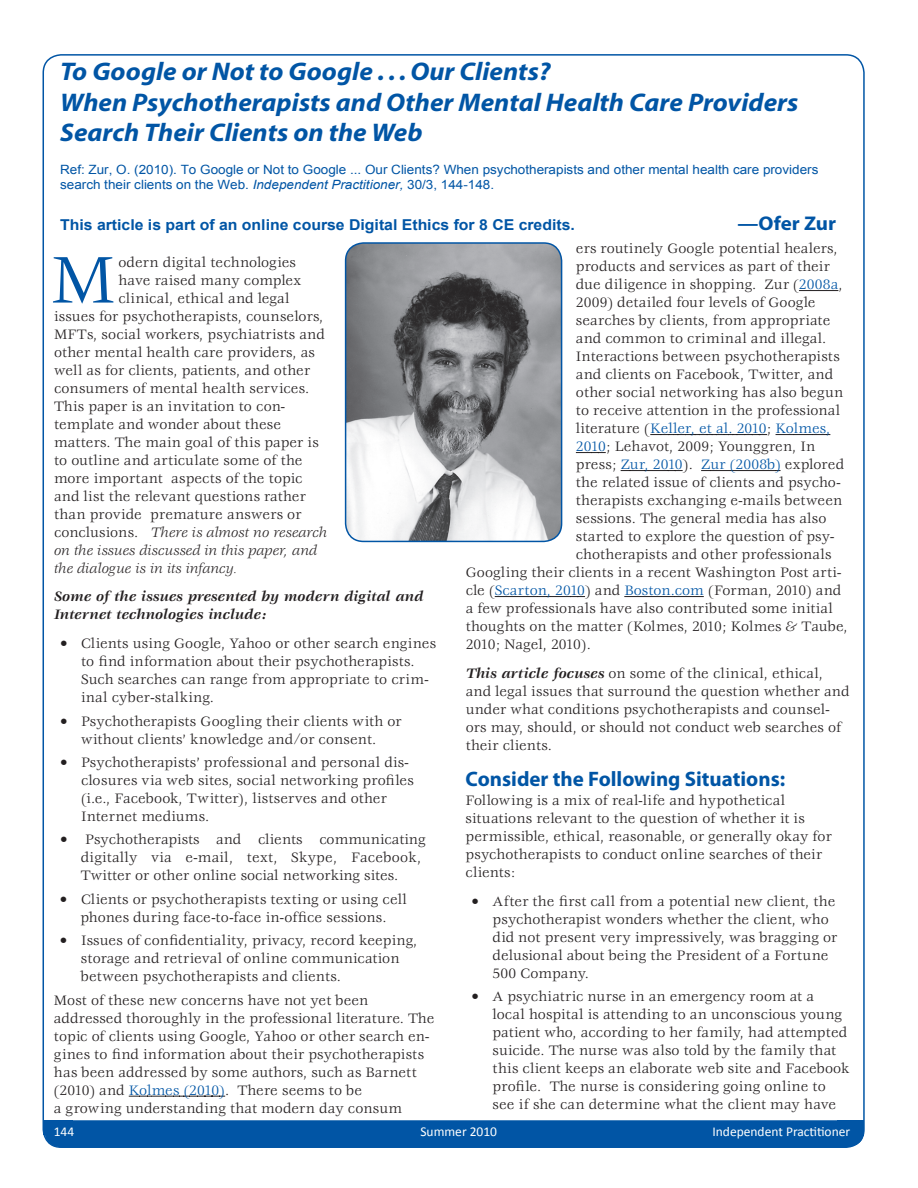
<style>
.page{position:relative;width:918px;height:1188px;background:#fff}
.page>*{position:absolute;margin:0;border:0;box-sizing:border-box;transform-origin:0 0}
.t1{font:72.45px "Veljovic";color:#0155a5}
.t2{font:italic 700 25.65px/30.8px "Myriad";color:#0155a5;scale:1.06 1}
.t3{font:700 21px "Myriad Pro";color:#0155a5}
.t4{font:700 19.95px "Myriad";color:#0155a5;scale:1.06 1}
.t5{font:15px/18px "Veljovic";letter-spacing:.005em;color:#231f20}
.t6{font:italic 15px "Veljovic";letter-spacing:.01em;color:#231f20}
.t7{font:italic 700 15px/18px "Veljovic";letter-spacing:.015em;color:#231f20}
.t8{font:15px "Veljovic";letter-spacing:.005em;color:#0155a5}
.t9{font:700 15px "Arial";color:#0155a5;scale:1.06 1}
.t10{font:13.5px "Calibri";color:#fff}
.t11{font:12.75px/15.3px "Arial";color:#0155a5;scale:1.06 1}
.s1{font-style:italic}
.s2{font-style:normal}
.s3{color:#0155a5}
.s4{color:#231f20}
.s5{font-weight:700;font-style:italic}
</style>
<div class="page">
<div style="left:45px;top:1120px;width:818px;height:27px;background:#0155a5"></div>
<div style="left:44px;top:1120px;width:29px;height:15px;background:#0155a5"></div>
<div style="left:838px;top:1120px;width:26px;height:15px;background:#0155a5"></div>
<hr style="left:129px;top:1096px;width:96px;height:1px;background:#231f20">
<hr style="left:624px;top:596px;width:80px;height:1px;background:#231f20">
<hr style="left:495px;top:596px;width:90px;height:1px;background:#231f20">
<hr style="left:701px;top:470px;width:80px;height:1px;background:#231f20">
<hr style="left:621px;top:470px;width:62px;height:1px;background:#231f20">
<hr style="left:576px;top:452px;width:30px;height:1px;background:#231f20">
<hr style="left:776px;top:434px;width:54px;height:1px;background:#231f20">
<hr style="left:650px;top:434px;width:117px;height:1px;background:#231f20">
<hr style="left:799px;top:290px;width:39px;height:1px;background:#231f20">
<img style="left:346px;top:243px;width:216px;height:298px">
<div style="left:345px;top:242px;width:217px;height:300px;border:2px solid #0155a5;border-radius:18px"></div>
<h2 class="t2" style="left:60px;top:57px;width:698px">To Google or Not to Google . . . Our Clients?<br>When Psychotherapists and Other Mental Health Care Providers<br>Search Their Clients on the Web</h2>
<p class="t11" style="left:60px;top:162px;width:717px">Ref: Zur, O. (2010). To Google or Not to Google ... Our Clients? When psychotherapists and other mental health care providers search their clients on the Web. <span class="s1">Independent Practitioner,</span> 30/3, 144-148.</p>
<p class="t9" style="left:60px;top:217px;width:487px">This article is part of an online course Digital Ethics for 8 CE credits.</p>
<h3 class="t4" style="left:737px;top:213px;width:95px">—Ofer Zur</h3>
<h1 class="t1" style="left:51px;top:241px;width:66px">M</h1>
<p class="t5" style="left:118px;top:254px;width:179px">odern digital technologies</p>
<p class="t5" style="left:118px;top:272px;width:184px">have raised many complex</p>
<p class="t5" style="left:118px;top:290px;width:173px">clinical, ethical and legal</p>
<p class="t5" style="left:54px;top:308px;width:271px">issues for psychotherapists, counselors,</p>
<p class="t5" style="left:54px;top:326px;width:272px">MFTs, social workers, psychiatrists and</p>
<p class="t5" style="left:54px;top:344px;width:262px">other mental health care providers, as</p>
<p class="t5" style="left:54px;top:362px;width:258px">well as for clients, patients, and other</p>
<p class="t5" style="left:54px;top:380px;width:257px">consumers of mental health services.</p>
<p class="t5" style="left:54px;top:398px;width:232px">This paper is an invitation to con-</p>
<p class="t5" style="left:54px;top:416px;width:229px">template and wonder about these</p>
<p class="t5" style="left:54px;top:434px;width:266px">matters. The main goal of this paper is</p>
<p class="t5" style="left:54px;top:452px;width:250px">to outline and articulate some of the</p>
<p class="t5" style="left:54px;top:470px;width:250px">more important aspects of the topic</p>
<p class="t5" style="left:54px;top:488px;width:253px">and list the relevant questions rather</p>
<p class="t5" style="left:54px;top:506px;width:249px">than provide premature answers or</p>
<p class="t6" style="left:54px;top:524px;width:275px"><span class="s2">conclusions.</span> There is almost no research</p>
<p class="t6" style="left:54px;top:542px;width:265px">on the issues discussed in this paper, and</p>
<p class="t6" style="left:54px;top:560px;width:185px">the dialogue is in its infancy.</p>
<p class="t7" style="left:54px;top:589px;width:371px">Some of the issues presented by modern digital and<br>Internet technologies include:</p>
<p class="t5" style="left:81px;top:635px;width:357px;text-indent:-21px">• Clients using Google, Yahoo or other search engines to find information about their psychotherapists.<br>Such searches can range from appropriate to crim&shy;inal cyber-stalking.</p>
<p class="t5" style="left:60px;top:713px;width:343px;text-align:center">• Psychotherapists Googling their clients with or without clients’ knowledge and/or consent.</p>
<p class="t5" style="left:81px;top:754px;width:334px;text-indent:-21px">• Psychotherapists’ professional and personal dis&shy;closures via web sites, social networking profiles (i.e., Facebook, Twitter), listserves and other Internet mediums.</p>
<p class="t5" style="left:81px;top:832px;width:346px;text-indent:-21px">• Psychotherapists and clients communicating digitally via e-mail, text, Skype, Facebook,<br>Twitter or other online social networking sites.</p>
<p class="t5" style="left:60px;top:891px;width:349px;text-align:center">• Clients or psychotherapists texting or using cell phones during face-to-face in-office sessions.</p>
<p class="t5" style="left:81px;top:932px;width:338px;text-indent:-21px">• Issues of confidentiality, privacy, record keeping, storage and retrieval of online communication between psychotherapists and clients.</p>
<p class="t5" style="left:54px;top:992px;width:382px">Most of these new concerns have not yet been addressed thoroughly in the professional literature. The topic of clients using Google, Yahoo or other search en&shy;gines to find information about their psychotherapists has been addressed by some authors, such as Barnett (2010) and <span class="s3">Kolmes (2010)</span>. There seems to be<br>a growing understanding that modern day consum</p>
<p class="t5" style="left:576px;top:240px;width:263px">ers routinely Google potential healers,</p>
<p class="t5" style="left:576px;top:258px;width:256px">products and services as part of their</p>
<p class="t5" style="left:576px;top:276px;width:268px">due diligence in shopping. Zur (<span class="s3">2008a</span>,</p>
<p class="t5" style="left:576px;top:294px;width:241px">2009) detailed four levels of Google</p>
<p class="t5" style="left:576px;top:312px;width:256px">searches by clients, from appropriate</p>
<p class="t5" style="left:576px;top:330px;width:252px">and common to criminal and illegal.</p>
<p class="t5" style="left:576px;top:348px;width:265px">Interactions between psychotherapists</p>
<p class="t5" style="left:576px;top:366px;width:259px">and clients on Facebook, Twitter, and</p>
<p class="t5" style="left:576px;top:384px;width:269px">other social networking has also begun</p>
<p class="t5" style="left:576px;top:402px;width:266px">to receive attention in the professional</p>
<p class="t8" style="left:576px;top:420px;width:256px"><span class="s4">literature (</span>Keller, et al. 2010<span class="s4">;</span> Kolmes,</p>
<p class="t5" style="left:576px;top:438px;width:241px"><span class="s3">2010</span>; Lehavot, 2009; Younggren, In</p>
<p class="t8" style="left:576px;top:456px;width:270px"><span class="s4">press;</span> Zur, 2010<span class="s4">).</span> Zur (2008b) <span class="s4">explored</span></p>
<p class="t5" style="left:576px;top:474px;width:266px">the related issue of clients and psycho-</p>
<p class="t5" style="left:576px;top:492px;width:268px">therapists exchanging e-mails between</p>
<p class="t5" style="left:576px;top:510px;width:252px">sessions. The general media has also</p>
<p class="t5" style="left:576px;top:528px;width:260px">started to explore the question of psy-</p>
<p class="t5" style="left:576px;top:546px;width:257px">chotherapists and other professionals</p>
<p class="t5" style="left:466px;top:564px;width:377px">Googling their clients in a recent Washington Post arti-</p>
<p class="t5" style="left:466px;top:582px;width:377px">cle (<span class="s3">Scarton, 2010</span>) and <span class="s3">Boston.com</span> (Forman, 2010) and</p>
<p class="t5" style="left:466px;top:600px;width:369px">a few professionals have also contributed some initial</p>
<p class="t5" style="left:466px;top:618px;width:384px">thoughts on the matter (Kolmes, 2010; Kolmes &amp; Taube,</p>
<p class="t5" style="left:466px;top:636px;width:127px">2010; Nagel, 2010).</p>
<p class="t5" style="left:466px;top:665px;width:385px"><span class="s5">This article focuses</span> on some of the clinical, ethical, and legal issues that surround the question whether and under what conditions psychotherapists and counsel&shy;ors may, should, or should not conduct web searches of their clients.</p>
<h3 class="t3" style="left:466px;top:765px;width:321px">Consider the Following Situations:</h3>
<p class="t5" style="left:466px;top:792px;width:368px">Following is a mix of real-life and hypothetical situations relevant to the question of whether it is permissible, ethical, reasonable, or generally okay for psychotherapists to conduct online searches of their clients:</p>
<p class="t5" style="left:493px;top:893px;width:346px;text-indent:-21px">• After the first call from a potential new client, the psychotherapist wonders whether the client, who did not present very impressively, was bragging or delusional about being the President of a Fortune 500 Company.</p>
<p class="t5" style="left:493px;top:988px;width:358px;text-indent:-21px">• A psychiatric nurse in an emergency room at a local hospital is attending to an unconscious young patient who, according to her family, had attempted suicide. The nurse was also told by the family that this client keeps an elaborate web site and Facebook profile. The nurse is considering going online to see if she can determine what the client may have</p>
<p class="t10" style="left:54px;top:1124px;width:22px">144</p>
<p class="t10" style="left:420px;top:1124px;width:78px">Summer 2010</p>
<p class="t10" style="left:712px;top:1124px;width:139px">Independent Practitioner</p>
</div>
